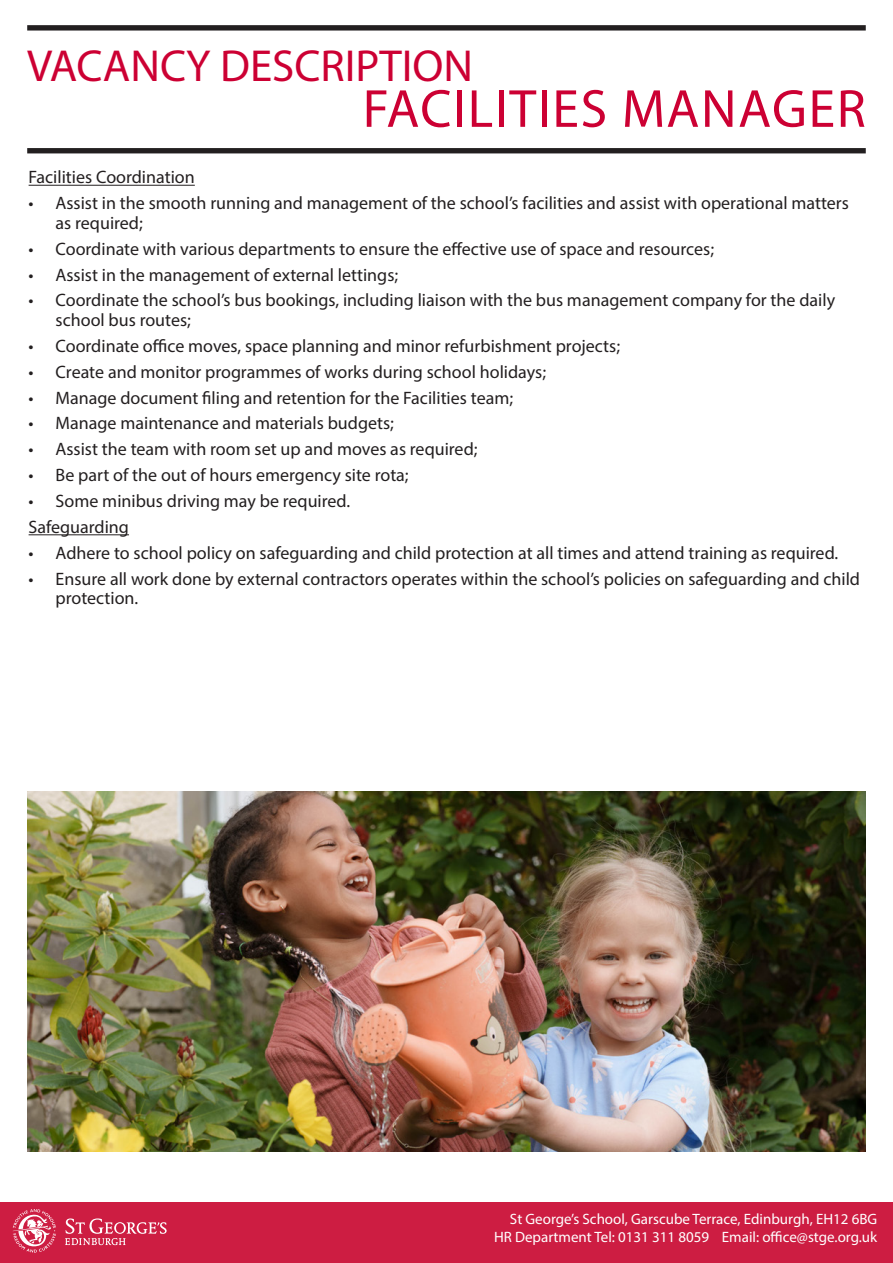
<style>
.page{position:relative;width:893px;height:1263px;background:#fff}
.page>*{position:absolute;margin:0;border:0;box-sizing:border-box;transform-origin:0 0}
.t1{font:54px "Myriad Pro";letter-spacing:.03em;color:#c03}
.t2{font:45px "Myriad Pro";color:#c03}
.t3{font:18px/19.5px "Myriad Pro";color:#231f20}
.t4{font:15px/18px "Myriad Pro";color:#fff;text-align:right}
</style>
<div class="page">
<div style="left:0;top:1202px;width:893px;height:61px;background:#cd1d42"></div>
<svg style="left:65px;top:1218px;width:102px;height:27px"></svg>
<svg style="left:13px;top:1209px;width:43px;height:43px"></svg>
<div style="left:27px;top:25px;width:839px;height:6px;background:#231f20"></div>
<div style="left:27px;top:148px;width:839px;height:5px;background:#231f20"></div>
<hr style="left:29px;top:185px;width:166px;height:1px;background:#231f20">
<hr style="left:29px;top:534px;width:100px;height:1px;background:#231f20">
<img style="left:27px;top:792px;width:839px;height:359px">
<p class="t2" style="left:27px;top:38px;width:447px">VACANCY DESCRIPTION</p>
<p class="t1" style="left:363px;top:75px;width:505px">FACILITIES MANAGER</p>
<p class="t3" style="left:29px;top:167px;width:168px">Facilities Coordination</p>
<p class="t3" style="left:56px;top:193px;width:795px;text-indent:-27px">• Assist in the smooth running and management of the school’s facilities and assist with operational matters as required;</p>
<p class="t3" style="left:29px;top:239px;width:687px">• Coordinate with various departments to ensure the effective use of space and resources;</p>
<p class="t3" style="left:29px;top:264px;width:371px">• Assist in the management of external lettings;</p>
<p class="t3" style="left:56px;top:290px;width:781px;text-indent:-27px">• Coordinate the school’s bus bookings, including liaison with the bus management company for the daily school bus routes;</p>
<p class="t3" style="left:29px;top:336px;width:593px">• Coordinate office moves, space planning and minor refurbishment projects;</p>
<p class="t3" style="left:29px;top:362px;width:519px">• Create and monitor programmes of works during school holidays;</p>
<p class="t3" style="left:29px;top:387px;width:486px">• Manage document filing and retention for the Facilities team;</p>
<p class="t3" style="left:29px;top:413px;width:367px">• Manage maintenance and materials budgets;</p>
<p class="t3" style="left:29px;top:439px;width:450px">• Assist the team with room set up and moves as required;</p>
<p class="t3" style="left:29px;top:465px;width:382px">• Be part of the out of hours emergency site rota;</p>
<p class="t3" style="left:29px;top:491px;width:323px">• Some minibus driving may be required.</p>
<p class="t3" style="left:29px;top:517px;width:102px">Safeguarding</p>
<p class="t3" style="left:29px;top:543px;width:811px">• Adhere to school policy on safeguarding and child protection at all times and attend training as required.</p>
<p class="t3" style="left:56px;top:569px;width:806px;text-indent:-27px">• Ensure all work done by external contractors operates within the school’s policies on safeguarding and child protection.</p>
<p class="t4" style="left:494px;top:1209px;width:385px">St George’s School, Garscube Terrace, Edinburgh, EH12 6BG<br>HR Department Tel: 0131 311 8059 Email: office@stge.org.uk</p>
</div>
